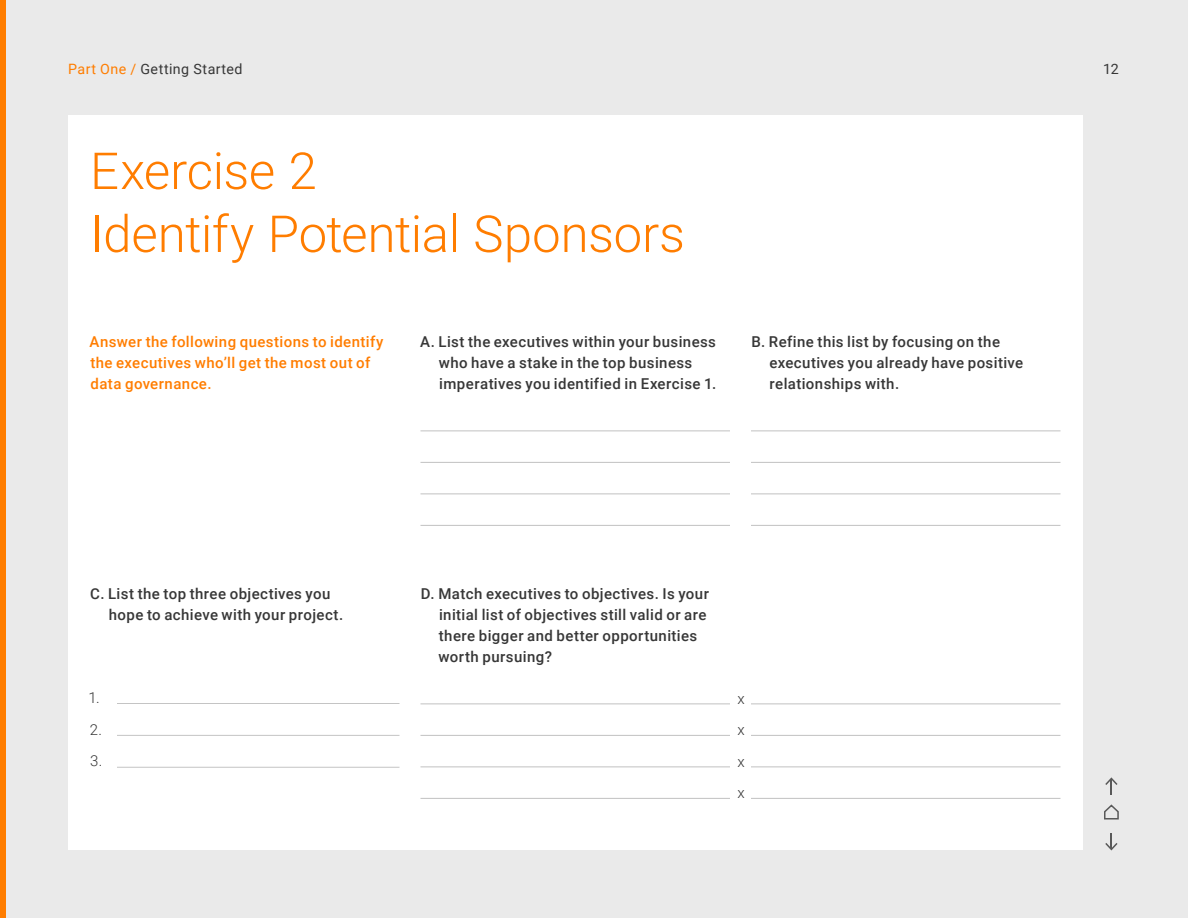
<style>
.page{position:relative;width:1188px;height:918px;background:#eaeaea}
.page>*{position:absolute;margin:0;border:0;box-sizing:border-box;transform-origin:0 0}
.t1{font:300 51px/63px "Roboto";letter-spacing:-.01em;color:#ff7d00}
.t2{font:500 15px/21px "Roboto";letter-spacing:.03em;color:#373737}
.t3{font:500 15px/21px "Roboto";letter-spacing:.03em;color:#ff7d00}
.t4{font:300 15px/31.5px "Roboto";color:#373737}
.t5{font:14.25px "Roboto";letter-spacing:.03em;color:#373737}
.s1{color:#ff7d00}
</style>
<div class="page">
<div style="left:68px;top:116px;width:1015px;height:734px;background:#fff"></div>
<div style="left:0;top:0;width:5px;height:918px;background:#ff7d00"></div>
<hr style="left:420px;top:430px;width:310px;height:1px;background:#c1c1c1">
<hr style="left:420px;top:462px;width:310px;height:1px;background:#c1c1c1">
<hr style="left:420px;top:494px;width:310px;height:1px;background:#c1c1c1">
<hr style="left:420px;top:525px;width:310px;height:1px;background:#c1c1c1">
<hr style="left:751px;top:430px;width:309px;height:1px;background:#c1c1c1">
<hr style="left:751px;top:462px;width:309px;height:1px;background:#c1c1c1">
<hr style="left:751px;top:494px;width:309px;height:1px;background:#c1c1c1">
<hr style="left:751px;top:525px;width:309px;height:1px;background:#c1c1c1">
<hr style="left:420px;top:704px;width:310px;height:1px;background:#c1c1c1">
<hr style="left:420px;top:735px;width:310px;height:1px;background:#c1c1c1">
<hr style="left:420px;top:766px;width:310px;height:1px;background:#c1c1c1">
<hr style="left:420px;top:798px;width:310px;height:1px;background:#c1c1c1">
<hr style="left:751px;top:704px;width:309px;height:1px;background:#c1c1c1">
<hr style="left:751px;top:735px;width:309px;height:1px;background:#c1c1c1">
<hr style="left:751px;top:766px;width:309px;height:1px;background:#c1c1c1">
<hr style="left:751px;top:798px;width:309px;height:1px;background:#c1c1c1">
<hr style="left:117px;top:703px;width:282px;height:1px;background:#c4c4c4">
<hr style="left:117px;top:735px;width:282px;height:1px;background:#c4c4c4">
<hr style="left:117px;top:767px;width:282px;height:1px;background:#c4c4c4">
<svg style="left:1105px;top:777px;width:13px;height:18px"></svg>
<svg style="left:1105px;top:833px;width:13px;height:18px"></svg>
<svg style="left:1104px;top:804px;width:15px;height:16px"></svg>
<p class="t5" style="left:68px;top:59px;width:176px"><span class="s1">Part One /</span> Getting Started</p>
<h1 class="t1" style="left:90px;top:137px;width:596px">Exercise 2<br>Identify Potential Sponsors</h1>
<p class="t3" style="left:90px;top:330px;width:295px">Answer the following questions to identify the executives who’ll get the most out of data governance.</p>
<p class="t2" style="left:439px;top:330px;width:279px;text-indent:-19px">A. List the executives within your business who have a stake in the top business imperatives you identified in Exercise 1.</p>
<p class="t2" style="left:769px;top:330px;width:255px;text-indent:-18px">B. Refine this list by focusing on the executives you already have positive relationships with.</p>
<p class="t2" style="left:109px;top:582px;width:236px;text-indent:-18px">C. List the top three objectives you hope to achieve with your project.</p>
<p class="t4" style="left:88px;top:682px;width:15px">1.<br>2.<br>3.</p>
<p class="t2" style="left:439px;top:582px;width:272px;text-indent:-18px">D. Match executives to objectives. Is your initial list of objectives still valid or are there bigger and better opportunities worth pursuing?</p>
<p class="t4" style="left:737px;top:682px;width:9px;text-align:justify">x x x x</p>
<p class="t5" style="left:1103px;top:59px;width:17px">12</p>
</div>
